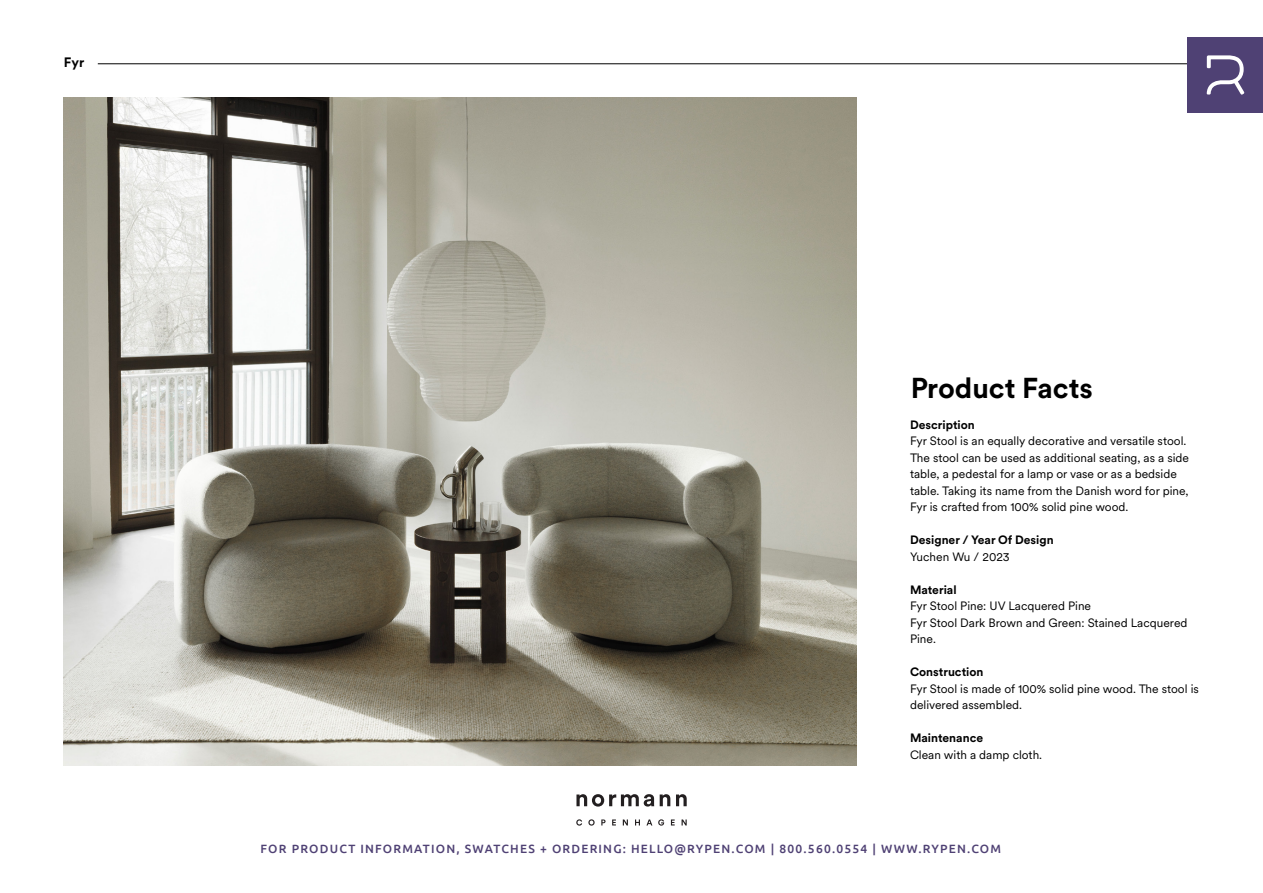
<style>
.page{position:relative;width:1263px;height:893px;background:#fff}
.page>*{position:absolute;margin:0;border:0;box-sizing:border-box;transform-origin:0 0}
.t1{font:700 28.5px "Circular XX";color:#000}
.t2{font:700 13.5px "Circular XX";color:#000}
.t3{font:12px/16.5px "Circular XX";color:#000}
.t4{font:500 12px "Ubuntu";letter-spacing:.1em;color:#4f4174}
.t5{font:700 12px "Circular XX";color:#000}
</style>
<div class="page">
<img style="left:64px;top:98px;width:793px;height:667px">
<hr style="left:98px;top:63px;width:1101px;height:1px;background:#000">
<svg style="left:576px;top:819px;width:111px;height:7px"></svg>
<svg style="left:576px;top:794px;width:111px;height:13px"></svg>
<div style="left:1188px;top:38px;width:75px;height:74px;background:#4f4174"></div>
<svg style="left:1207px;top:55px;width:37px;height:40px"></svg>
<p class="t2" style="left:64px;top:53px;width:22px">Fyr</p>
<h1 class="t1" style="left:910px;top:368px;width:184px">Product Facts</h1>
<p class="t5" style="left:910px;top:416px;width:66px">Description</p>
<p class="t3" style="left:910px;top:432px;width:281px">Fyr Stool is an equally decorative and versatile stool.<br>The stool can be used as additional seating, as a side table, a pedestal for a lamp or vase or as a bedside table. Taking its name from the Danish word for pine, Fyr is crafted from 100% solid pine wood.</p>
<p class="t5" style="left:910px;top:532px;width:145px">Designer / Year Of Design</p>
<p class="t3" style="left:910px;top:548px;width:101px">Yuchen Wu / 2023</p>
<p class="t5" style="left:910px;top:581px;width:48px">Material</p>
<p class="t3" style="left:910px;top:597px;width:279px">Fyr Stool Pine: UV Lacquered Pine<br>Fyr Stool Dark Brown and Green: Stained Lacquered<br>Pine.</p>
<p class="t5" style="left:910px;top:664px;width:75px">Construction</p>
<p class="t3" style="left:910px;top:680px;width:290px">Fyr Stool is made of 100% solid pine wood. The stool is delivered assembled.</p>
<p class="t5" style="left:910px;top:730px;width:75px">Maintenance</p>
<p class="t3" style="left:910px;top:746px;width:134px">Clean with a damp cloth.</p>
<p class="t4" style="left:261px;top:841px;width:742px">FOR PRODUCT INFORMATION, SWATCHES + ORDERING: HELLO@RYPEN.COM | 800.560.0554 | WWW.RYPEN.COM</p>
</div>
